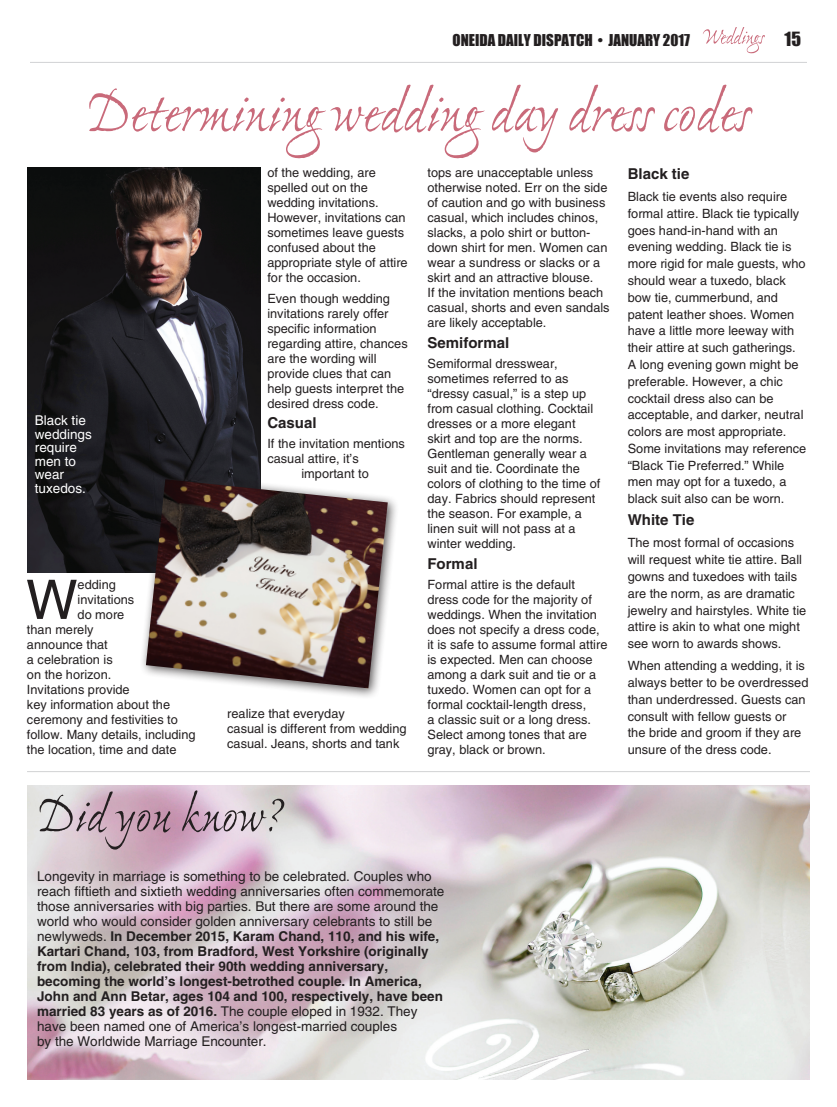
<style>
.page{position:relative;width:837px;height:1107px;background:#fff}
.page>*{position:absolute;margin:0;border:0;box-sizing:border-box;transform-origin:0 0}
.t1{font:63px "Ex Ponto MM 290";letter-spacing:-.025em;color:#c96a7a}
.t2{font:54.6px "Helvetica";color:#231f20}
.t3{font:54px "Ex Ponto MM 290";letter-spacing:-.015em;color:#231f20}
.t4{font:18px "Impact";color:#231f20}
.t5{font:700 15px "Helvetica";color:#231f20}
.t6{font:15px "Impact";color:#231f20}
.t7{font:13.5px/15px "Helvetica";color:#231f20}
.t8{font:13.5px/13.5px "Helvetica";color:#fff}
.t9{font:12.75px/15px "Helvetica";color:#231f20}
.s1{font-weight:700}
</style>
<div class="page">
<hr style="left:30px;top:62px;width:777px;height:1px;background:#d1d2d4">
<svg style="left:703px;top:27px;width:62px;height:26px"></svg>
<img style="left:27px;top:167px;width:234px;height:405px">
<div style="left:138px;top:471px;width:260px;height:228px;background:#231f20;opacity:.75"></div>
<img style="left:146px;top:479px;width:242px;height:209px">
<hr style="left:27px;top:771px;width:783px;height:1px;background:#d1d2d4">
<img style="left:27px;top:785px;width:783px;height:295px">
<p class="t6" style="left:453px;top:31px;width:239px">ONEIDA DAILY DISPATCH • JANUARY 2017</p>
<h3 class="t4" style="left:784px;top:27px;width:18px">15</h3>
<h1 class="t1" style="left:86px;top:81px;width:666px">Determining wedding day dress codes</h1>
<p class="t8" style="left:35px;top:414px;width:59px">Black tie weddings require men to wear tuxedos.</p>
<h2 class="t2" style="left:26px;top:568px;width:53px">W</h2>
<p class="t9" style="left:78px;top:577px;width:40px">edding</p>
<p class="t9" style="left:78px;top:592px;width:58px">invitations</p>
<p class="t9" style="left:78px;top:607px;width:48px">do more</p>
<p class="t9" style="left:27px;top:622px;width:68px">than merely</p>
<p class="t9" style="left:27px;top:637px;width:82px">announce that</p>
<p class="t9" style="left:27px;top:652px;width:87px">a celebration is</p>
<p class="t9" style="left:27px;top:667px;width:86px">on the horizon.</p>
<p class="t9" style="left:27px;top:682px;width:104px">Invitations provide</p>
<p class="t9" style="left:27px;top:697px;width:145px">key information about the</p>
<p class="t9" style="left:27px;top:712px;width:152px">ceremony and festivities to</p>
<p class="t9" style="left:27px;top:727px;width:170px">follow. Many details, including</p>
<p class="t9" style="left:27px;top:742px;width:151px">the location, time and date</p>
<p class="t9" style="left:267px;top:165px;width:142px">of the wedding, are spelled out on the wedding invitations.<br>However, invitations can sometimes leave guests confused about the appropriate style of attire for the occasion.</p>
<p class="t9" style="left:267px;top:291px;width:142px">Even though wedding invitations rarely offer specific information regarding attire, chances are the wording will provide clues that can help guests interpret the desired dress code.</p>
<p class="t5" style="left:267px;top:414px;width:51px">Casual</p>
<p class="t9" style="left:267px;top:436px;width:139px">If the invitation mentions</p>
<p class="t9" style="left:267px;top:451px;width:93px">casual attire, it’s</p>
<p class="t9" style="left:302px;top:466px;width:69px">important to</p>
<p class="t9" style="left:227px;top:706px;width:181px">realize that everyday<br>casual is different from wedding casual. Jeans, shorts and tank</p>
<p class="t9" style="left:427px;top:165px;width:184px">tops are unacceptable unless otherwise noted. Err on the side of caution and go with business casual, which includes chinos, slacks, a polo shirt or button&shy;down shirt for men. Women can wear a sundress or slacks or a skirt and an attractive blouse.<br>If the invitation mentions beach casual, shorts and even sandals are likely acceptable.</p>
<p class="t5" style="left:428px;top:333px;width:83px">Semiformal</p>
<p class="t9" style="left:428px;top:356px;width:174px">Semiformal dresswear, sometimes referred to as “dressy casual,” is a step up from casual clothing. Cocktail dresses or a more elegant skirt and top are the norms.<br>Gentleman generally wear a suit and tie. Coordinate the colors of clothing to the time of day. Fabrics should represent the season. For example, a linen suit will not pass at a winter wedding.</p>
<p class="t5" style="left:428px;top:554px;width:52px">Formal</p>
<p class="t9" style="left:428px;top:577px;width:181px">Formal attire is the default dress code for the majority of weddings. When the invitation does not specify a dress code, it is safe to assume formal attire is expected. Men can choose among a dark suit and tie or a tuxedo. Women can opt for a formal cocktail-length dress,<br>a classic suit or a long dress.<br>Select among tones that are gray, black or brown.</p>
<h3 class="t3" style="left:37px;top:788px;width:250px">Did you know?</h3>
<p class="t7" style="left:37px;top:869px;width:409px">Longevity in marriage is something to be celebrated. Couples who reach fiftieth and sixtieth wedding anniversaries often commemorate those anniversaries with big parties. But there are some around the world who would consider golden anniversary celebrants to still be newlyweds. <span class="s1">In December 2015, Karam Chand, 110, and his wife, Kartari Chand, 103, from Bradford, West Yorkshire (originally from India), celebrated their 90th wedding anniversary, becoming the world’s longest-betrothed couple. In America, John and Ann Betar, ages 104 and 100, respectively, have been married 83 years as of 2016.</span> The couple eloped in 1932. They have been named one of America’s longest-married couples<br>by the Worldwide Marriage Encounter.</p>
<p class="t5" style="left:628px;top:165px;width:63px">Black tie</p>
<p class="t9" style="left:628px;top:188px;width:180px;line-height:16.8px">Black tie events also require formal attire. Black tie typically goes hand-in-hand with an evening wedding. Black tie is more rigid for male guests, who should wear a tuxedo, black bow tie, cummerbund, and patent leather shoes. Women have a little more leeway with their attire at such gatherings.<br>A long evening gown might be preferable. However, a chic cocktail dress also can be acceptable, and darker, neutral colors are most appropriate.<br>Some invitations may reference “Black Tie Preferred.” While men may opt for a tuxedo, a black suit also can be worn.</p>
<p class="t5" style="left:628px;top:511px;width:68px">White Tie</p>
<p class="t9" style="left:628px;top:535px;width:180px;line-height:16.8px">The most formal of occasions will request white tie attire. Ball gowns and tuxedoes with tails are the norm, as are dramatic jewelry and hairstyles. White tie attire is akin to what one might see worn to awards shows.</p>
<p class="t9" style="left:628px;top:657px;width:182px;line-height:16.8px">When attending a wedding, it is always better to be overdressed than underdressed. Guests can consult with fellow guests or<br>the bride and groom if they are unsure of the dress code.</p>
</div>
